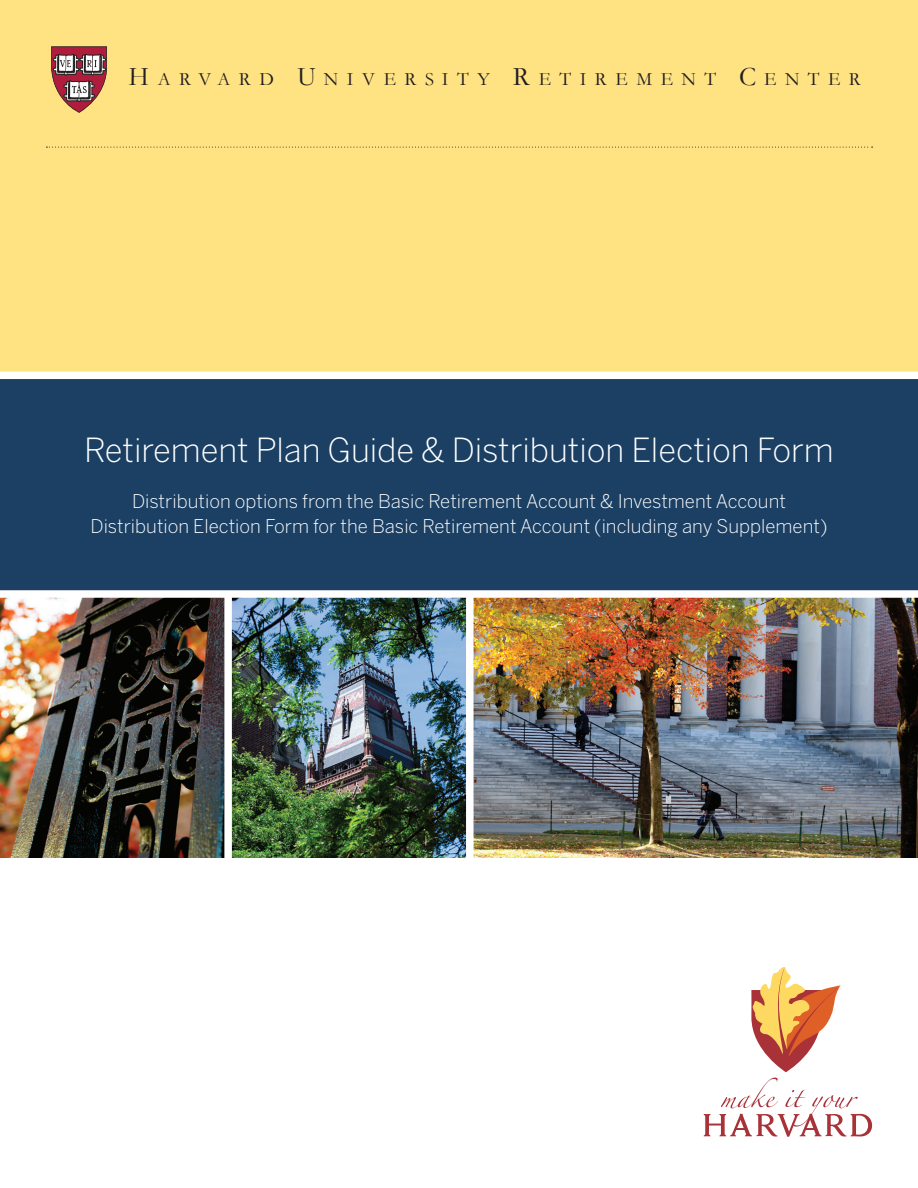
<style>
.page{position:relative;width:918px;height:1188px;background:#fff}
.page>*{position:absolute;margin:0;border:0;box-sizing:border-box;transform-origin:0 0}
.t1{font:300 33px "Benton Sans";letter-spacing:-.005em;color:#fff}
.t2{font:18.9px "Garamond";color:#231f20}
.t3{font:300 18.75px/25.5px "Benton Sans";color:#fff;text-align:center}
.s1{font-size:27px}
</style>
<div class="page">
<div style="left:0;top:0;width:918px;height:375px;background:#ffe383"></div>
<svg style="left:46px;top:147px;width:827px;height:1px"></svg>
<svg style="left:51px;top:46px;width:56px;height:67px"></svg>
<img style="left:0;top:598px;width:224px;height:259px">
<img style="left:232px;top:598px;width:234px;height:259px">
<img style="left:474px;top:598px;width:444px;height:259px">
<div style="left:0;top:375px;width:918px;height:219px;background:#1b4064"></div>
<div style="left:0;top:372px;width:918px;height:7px;background:#fff"></div>
<div style="left:0;top:590px;width:918px;height:8px;background:#fff"></div>
<svg style="left:751px;top:967px;width:90px;height:105px"></svg>
<svg style="left:704px;top:1078px;width:168px;height:59px"></svg>
<p class="t2" style="left:128px;top:68px;width:734px"><span class="s1">H</span> A R V A R D <span class="s1">U</span> N I V E R S I T Y <span class="s1">R</span> E T I R E M E N T <span class="s1">C</span> E N T E R</p>
<p class="t1" style="left:84px;top:431px;width:751px">Retirement Plan Guide &amp; Distribution Election Form</p>
<p class="t3" style="left:91px;top:488px;width:738px">Distribution options from the Basic Retirement Account &amp; Investment Account<br>Distribution Election Form for the Basic Retirement Account (including any Supplement)</p>
</div>
